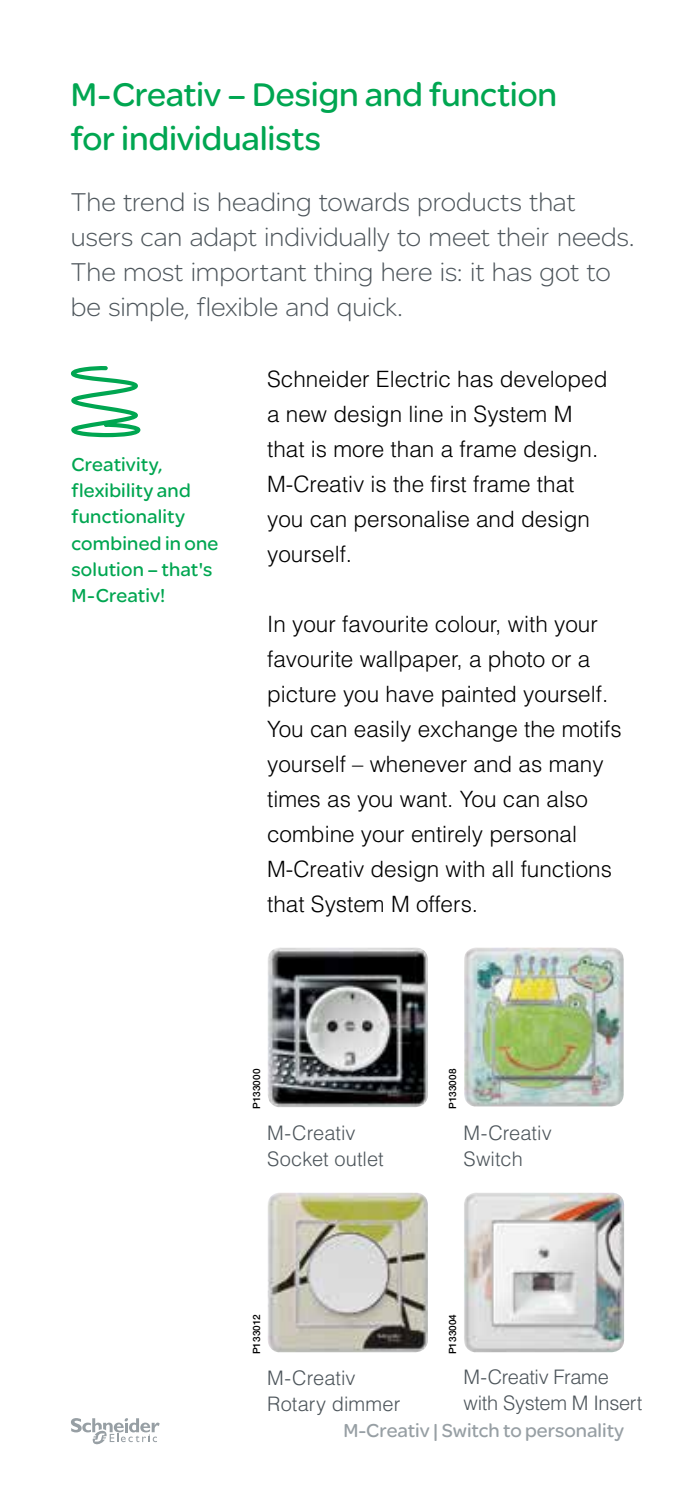
<style>
.page{position:relative;width:695px;height:1489px;background:#fff}
.page>*{position:absolute;margin:0;border:0;box-sizing:border-box;transform-origin:0 0}
.t1{font:35px/43.8px "SE Optimist";letter-spacing:-.005em;color:#00a651}
.t2{font:300 27.5px/35px "SE Optimist";color:#4d555b}
.t3{font:300 22.5px/35px "Helvetica LT Std";color:#000}
.t4{font:300 20px/26.2px "Helvetica LT Std";color:#4d555b}
.t5{font:20px/26.2px "SE Optimist";letter-spacing:.01em;color:#00a651}
.t6{font:20px "SE Optimist";color:#979fa4}
.t7{font:500 10px "Helvetica Neue LT Std";color:#000}
</style>
<div class="page">
<svg style="left:71px;top:1418px;width:89px;height:26px"></svg>
<img style="left:267px;top:1192px;width:161px;height:160px">
<img style="left:464px;top:947px;width:159px;height:159px">
<img style="left:268px;top:947px;width:160px;height:160px">
<img style="left:464px;top:1192px;width:160px;height:160px">
<svg style="left:71px;top:366px;width:69px;height:71px"></svg>
<h1 class="t1" style="left:71px;top:72px;width:487px">M-Creativ – Design and function for individualists</h1>
<p class="t2" style="left:71px;top:184px;width:565px">The trend is heading towards products that users can adapt individually to meet their needs.<br>The most important thing here is: it has got to be simple, flexible and quick.</p>
<p class="t5" style="left:71px;top:450px;width:148px">Creativity, flexibility and functionality combined in one solution – that's<br>M-Creativ!</p>
<p class="t3" style="left:267px;top:361px;width:342px">Schneider Electric has developed a new design line in System M that is more than a frame design.<br>M-Creativ is the first frame that you can personalise and design yourself.</p>
<p class="t3" style="left:267px;top:606px;width:356px">In your favourite colour, with your favourite wallpaper, a photo or a picture you have painted yourself.<br>You can easily exchange the motifs yourself – whenever and as many times as you want. You can also combine your entirely personal<br>M-Creativ design with all functions that System M offers.</p>
<p class="t7" style="left:250px;top:1108px;width:42px;rotate:-90deg">P133000</p>
<p class="t7" style="left:446px;top:1108px;width:42px;rotate:-90deg">P133008</p>
<p class="t4" style="left:267px;top:1118px;width:118px">M-Creativ<br>Socket outlet</p>
<p class="t4" style="left:463px;top:1118px;width:90px">M-Creativ<br>Switch</p>
<p class="t7" style="left:251px;top:1354px;width:42px;rotate:-90deg">P133012</p>
<p class="t7" style="left:446px;top:1354px;width:42px;rotate:-90deg">P133004</p>
<p class="t4" style="left:267px;top:1363px;width:135px">M-Creativ<br>Rotary dimmer</p>
<p class="t4" style="left:463px;top:1363px;width:180px">M-Creativ Frame with System M Insert</p>
<p class="t6" style="left:343px;top:1416px;width:282px">M-Creativ | Switch to personality</p>
</div>
